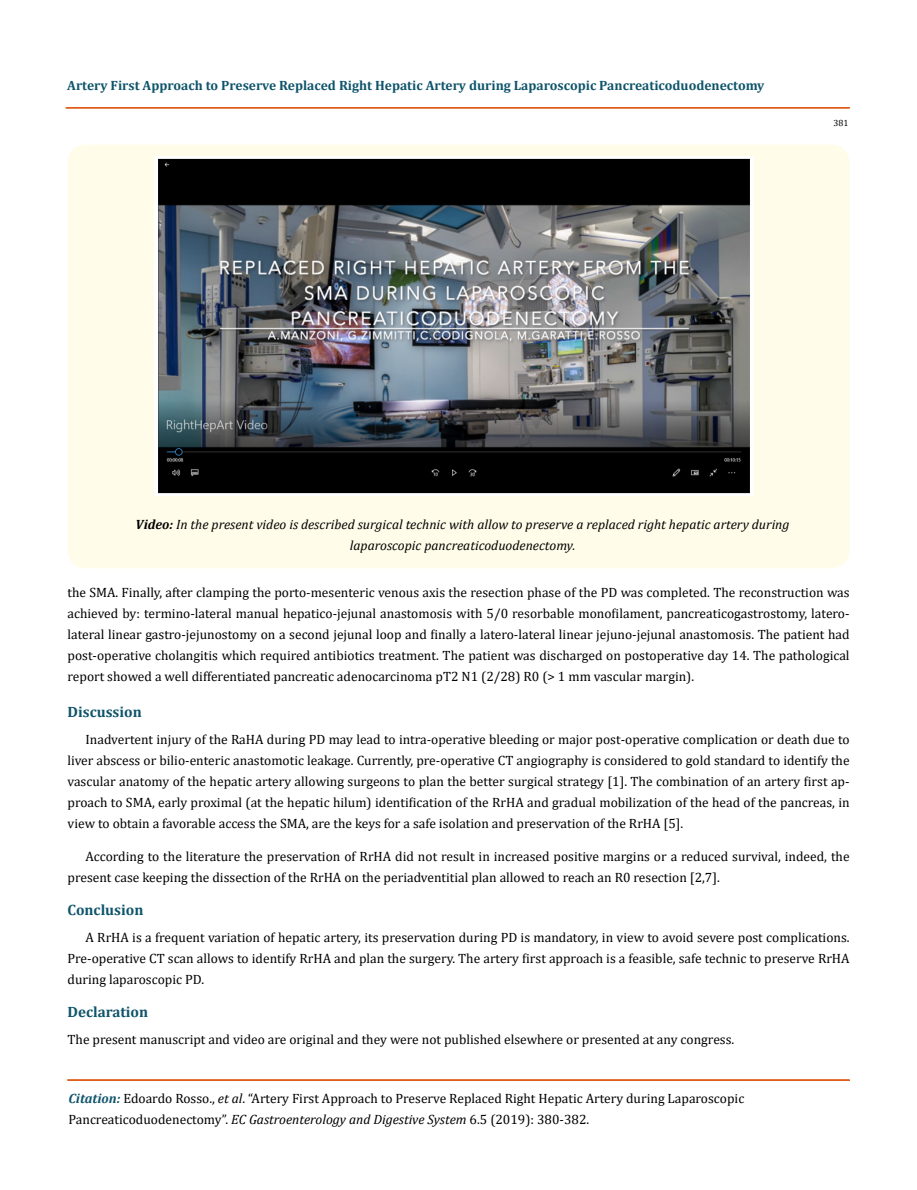
<style>
.page{position:relative;width:917px;height:1190px;background:#fff}
.page>*{position:absolute;margin:0;border:0;box-sizing:border-box;transform-origin:0 0}
.t1{font:700 15px "Cambria";color:#0e546a}
.t2{font:13.5px/21px "Cambria";color:#000;text-align:justify}
.t3{font:italic 13.5px/21px "Cambria";color:#000;text-align:center}
.t4{font:700 13.5px "Cambria";color:#0e546a}
.t5{font:9px "Cambria";color:#000}
.s1{font-weight:700}
.s2{font-weight:700;font-style:italic;color:#0e546a}
.s3{font-style:italic}
</style>
<div class="page">
<hr style="left:66px;top:108px;width:783px;height:1px;background:#e05d1a">
<div style="left:66px;top:107px;width:783px;height:1px;border:1px solid #e05d1a"></div>
<hr style="left:68px;top:1080px;width:781px;height:1px;background:#e05d1a">
<div style="left:67px;top:1079px;width:782px;height:1px;border:1px solid #e05d1a"></div>
<div style="left:68px;top:144px;width:781px;height:424px;background:#fffde9;border-radius:18px"></div>
<img style="left:154px;top:156px;width:600px;height:339px">
<p class="t4" style="left:67px;top:76px;width:698px">Artery First Approach to Preserve Replaced Right Hepatic Artery during Laparoscopic Pancreaticoduodenectomy</p>
<p class="t5" style="left:833px;top:118px;width:16px">381</p>
<p class="t3" style="left:136px;top:513px;width:655px"><span class="s1">Video:</span> In the present video is described surgical technic with allow to preserve a replaced right hepatic artery during laparoscopic pancreaticoduodenectomy.</p>
<p class="t2" style="left:68px;top:581px;width:783px">the SMA. Finally, after clamping the porto-mesenteric venous axis the resection phase of the PD was completed. The reconstruction was achieved by: termino-lateral manual hepatico-jejunal anastomosis with 5/0 resorbable monofilament, pancreaticogastrostomy, latero&shy;lateral linear gastro-jejunostomy on a second jejunal loop and finally a latero-lateral linear jejuno-jejunal anastomosis. The patient had post-operative cholangitis which required antibiotics treatment. The patient was discharged on postoperative day 14. The pathological report showed a well differentiated pancreatic adenocarcinoma pT2 N1 (2/28) R0 (&gt; 1 mm vascular margin).</p>
<p class="t1" style="left:68px;top:701px;width:76px">Discussion</p>
<p class="t2" style="left:68px;top:728px;width:783px;text-indent:18px">Inadvertent injury of the RaHA during PD may lead to intra-operative bleeding or major post-operative complication or death due to liver abscess or bilio-enteric anastomotic leakage. Currently, pre-operative CT angiography is considered to gold standard to identify the vascular anatomy of the hepatic artery allowing surgeons to plan the better surgical strategy [1]. The combination of an artery first ap&shy;proach to SMA, early proximal (at the hepatic hilum) identification of the RrHA and gradual mobilization of the head of the pancreas, in view to obtain a favorable access the SMA, are the keys for a safe isolation and preservation of the RrHA [5].</p>
<p class="t2" style="left:68px;top:845px;width:783px;text-indent:18px">According to the literature the preservation of RrHA did not result in increased positive margins or a reduced survival, indeed, the present case keeping the dissection of the RrHA on the periadventitial plan allowed to reach an R0 resection [2,7].</p>
<p class="t1" style="left:68px;top:899px;width:77px">Conclusion</p>
<p class="t2" style="left:68px;top:926px;width:783px;text-indent:18px">A RrHA is a frequent variation of hepatic artery, its preservation during PD is mandatory, in view to avoid severe post complications.<br>Pre-operative CT scan allows to identify RrHA and plan the surgery. The artery first approach is a feasible, safe technic to preserve RrHA during laparoscopic PD.</p>
<p class="t1" style="left:68px;top:1001px;width:82px">Declaration</p>
<p class="t2" style="left:68px;top:1028px;width:668px">The present manuscript and video are original and they were not published elsewhere or presented at any congress.</p>
<p class="t2" style="left:68px;top:1087px;width:677px"><span class="s2">Citation:</span> Edoardo Rosso., <span class="s3">et al</span>. “Artery First Approach to Preserve Replaced Right Hepatic Artery during Laparoscopic<br>Pancreaticoduodenectomy”. <span class="s3">EC Gastroenterology and Digestive System</span> 6.5 (2019): 380-382.</p>
</div>
